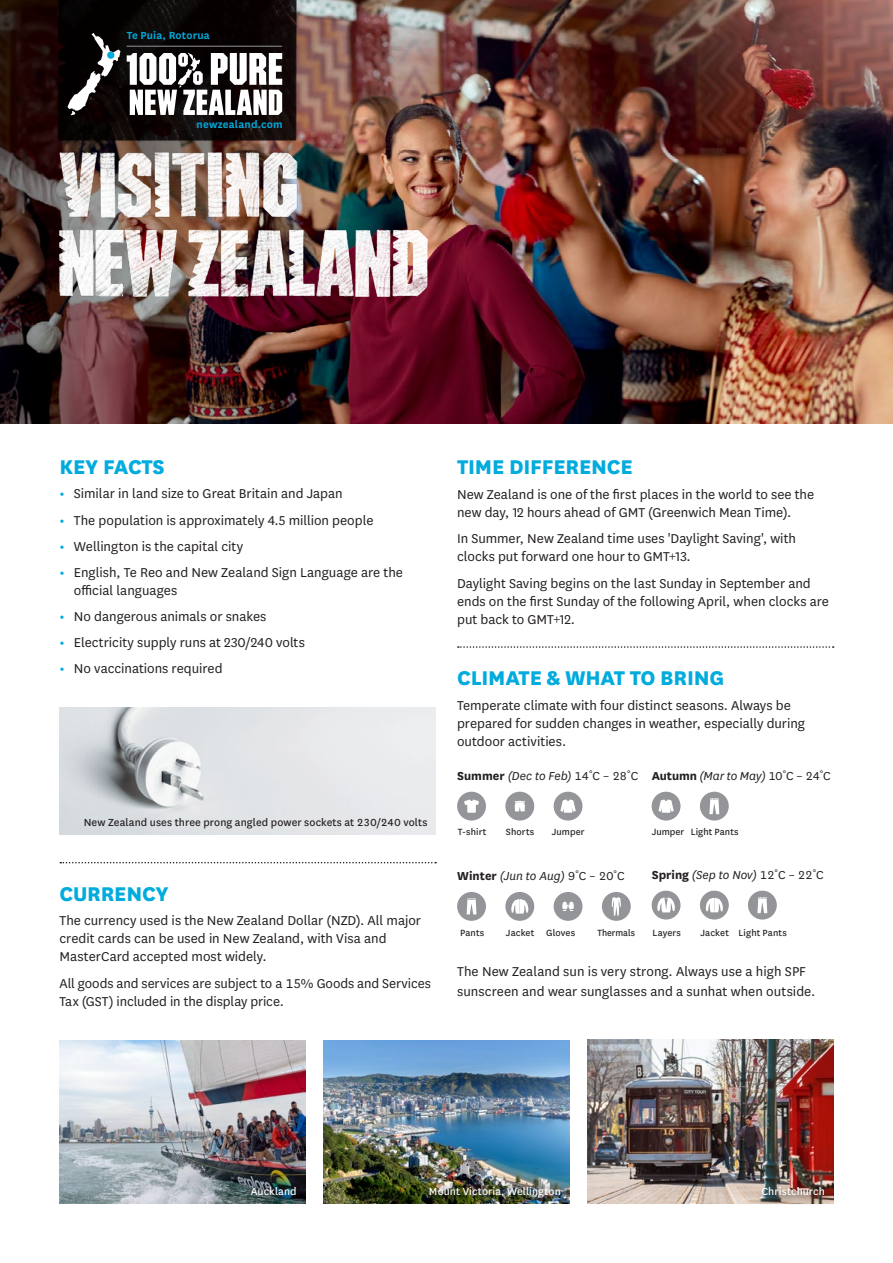
<style>
.page{position:relative;width:893px;height:1263px;background:#fff}
.page>*{position:absolute;margin:0;border:0;box-sizing:border-box;transform-origin:0 0}
.t1{font:800 23.25px "National";letter-spacing:-.01em;color:#00abdd}
.t2{font:15px/18px "National";color:#231f20}
.t3{font:italic 13.5px "National";letter-spacing:-.005em;color:#231f20}
.t4{font:12px "National";letter-spacing:.005em;color:#231f20}
.t5{font:12px "National";letter-spacing:.005em;color:#fff}
.t6{font:600 12px "National";letter-spacing:.01em;color:#00abdd}
.t7{font:700 11.1px "National";letter-spacing:-.025em;color:#00abdd}
.t8{font:10.5px "National";letter-spacing:.01em;color:#231f20}
.t9{font:10.5px "National";letter-spacing:.01em;color:#231f20;scale:.96 1}
.s1{font-weight:600;color:#00abdd}
.s2{font-weight:700;font-style:normal}
.s3{font-style:normal}
</style>
<div class="page">
<img style="left:446px;top:0;width:447px;height:423px">
<img style="left:0;top:0;width:446px;height:423px">
<img style="left:52px;top:0;width:251px;height:142px">
<hr style="left:127px;top:46px;width:155px;height:1px;background:#939598">
<svg style="left:67px;top:33px;width:53px;height:82px"></svg>
<div style="left:107px;top:52px;width:7px;height:7px;background:#00abdd;border-radius:50%"></div>
<svg style="left:127px;top:53px;width:155px;height:62px"></svg>
<img style="left:324px;top:1040px;width:245px;height:163px">
<img style="left:588px;top:1040px;width:245px;height:163px">
<div style="left:422px;top:1179px;width:147px;height:27px;background:#231f20;opacity:.75"></div>
<svg style="left:755px;top:1182px;width:79px;height:22px"></svg>
<img style="left:55px;top:224px;width:375px;height:75px">
<img style="left:56px;top:149px;width:245px;height:72px">
<svg style="left:458px;top:646px;width:376px;height:2px"></svg>
<div style="left:457px;top:792px;width:29px;height:28px;background:#939598;border-radius:50%"></div>
<svg style="left:464px;top:799px;width:15px;height:14px"></svg>
<div style="left:505px;top:792px;width:29px;height:28px;background:#939598;border-radius:50%"></div>
<svg style="left:515px;top:801px;width:10px;height:10px"></svg>
<div style="left:554px;top:792px;width:28px;height:28px;background:#939598;border-radius:50%"></div>
<svg style="left:560px;top:799px;width:16px;height:14px"></svg>
<div style="left:457px;top:892px;width:29px;height:29px;background:#939598;border-radius:50%"></div>
<svg style="left:467px;top:898px;width:9px;height:16px"></svg>
<div style="left:505px;top:892px;width:29px;height:29px;background:#939598;border-radius:50%"></div>
<svg style="left:511px;top:899px;width:17px;height:14px"></svg>
<div style="left:554px;top:892px;width:28px;height:29px;background:#939598;border-radius:50%"></div>
<svg style="left:562px;top:902px;width:12px;height:9px"></svg>
<div style="left:602px;top:892px;width:29px;height:29px;background:#939598;border-radius:50%"></div>
<svg style="left:612px;top:897px;width:9px;height:19px"></svg>
<div style="left:652px;top:792px;width:28px;height:28px;background:#939598;border-radius:50%"></div>
<svg style="left:658px;top:799px;width:16px;height:14px"></svg>
<div style="left:700px;top:792px;width:29px;height:28px;background:#939598;border-radius:50%"></div>
<svg style="left:709px;top:798px;width:10px;height:16px"></svg>
<div style="left:748px;top:891px;width:29px;height:28px;background:#939598;border-radius:50%"></div>
<svg style="left:757px;top:897px;width:10px;height:16px"></svg>
<div style="left:652px;top:891px;width:28px;height:28px;background:#939598;border-radius:50%"></div>
<svg style="left:657px;top:897px;width:18px;height:16px"></svg>
<div style="left:700px;top:891px;width:29px;height:28px;background:#939598;border-radius:50%"></div>
<svg style="left:706px;top:898px;width:17px;height:14px"></svg>
<img style="left:60px;top:707px;width:376px;height:128px">
<svg style="left:60px;top:862px;width:376px;height:1px"></svg>
<img style="left:60px;top:1040px;width:245px;height:163px">
<div style="left:243px;top:1180px;width:62px;height:24px;background:#231f20;opacity:.75"></div>
<p class="t6" style="left:127px;top:27px;width:84px">Te Puia, Rotorua</p>
<p class="t7" style="left:127px;top:28px;width:112px">Milford Sound, Fiordland</p>
<p class="t6" style="left:197px;top:116px;width:88px">newzealand.com</p>
<h1 class="t1" style="left:60px;top:451px;width:107px">KEY FACTS</h1>
<p class="t2" style="left:60px;top:484px;width:285px"><span class="s1">•</span> Similar in land size to Great Britain and Japan</p>
<p class="t2" style="left:60px;top:510px;width:315px"><span class="s1">•</span> The population is approximately 4.5 million people</p>
<p class="t2" style="left:60px;top:536px;width:185px"><span class="s1">•</span> Wellington is the capital city</p>
<p class="t2" style="left:74px;top:562px;width:331px;text-indent:-14px"><span class="s1">•</span> English, Te Reo and New Zealand Sign Language are the official languages</p>
<p class="t2" style="left:60px;top:606px;width:208px"><span class="s1">•</span> No dangerous animals or snakes</p>
<p class="t2" style="left:60px;top:633px;width:247px"><span class="s1">•</span> Electricity supply runs at 230/240 volts</p>
<p class="t2" style="left:60px;top:659px;width:165px"><span class="s1">•</span> No vaccinations required</p>
<p class="t4" style="left:84px;top:814px;width:345px">New Zealand uses three prong angled power sockets at 230/240 volts</p>
<h1 class="t1" style="left:60px;top:877px;width:111px">CURRENCY</h1>
<p class="t2" style="left:60px;top:911px;width:363px">The currency used is the New Zealand Dollar (NZD). All major credit cards can be used in New Zealand, with Visa and<br>MasterCard accepted most widely.</p>
<p class="t2" style="left:60px;top:973px;width:373px">All goods and services are subject to a 15% Goods and Services<br>Tax (GST) included in the display price.</p>
<h1 class="t1" style="left:457px;top:451px;width:177px">TIME DIFFERENCE</h1>
<p class="t2" style="left:457px;top:485px;width:359px">New Zealand is one of the first places in the world to see the new day, 12 hours ahead of GMT (Greenwich Mean Time).</p>
<p class="t2" style="left:457px;top:529px;width:340px">In Summer, New Zealand time uses 'Daylight Saving', with clocks put forward one hour to GMT+13.</p>
<p class="t2" style="left:457px;top:574px;width:373px">Daylight Saving begins on the last Sunday in September and ends on the first Sunday of the following April, when clocks are put back to GMT+12.</p>
<h1 class="t1" style="left:457px;top:661px;width:269px">CLIMATE &amp; WHAT TO BRING</h1>
<p class="t2" style="left:457px;top:695px;width:349px">Temperate climate with four distinct seasons. Always be prepared for sudden changes in weather, especially during outdoor activities.</p>
<p class="t3" style="left:457px;top:768px;width:183px"><span class="s2">Summer</span> (Dec to Feb) <span class="s3">14˚C – 28˚C</span></p>
<p class="t3" style="left:652px;top:768px;width:180px"><span class="s2">Autumn</span> (Mar to May) <span class="s3">10˚C – 24˚C</span></p>
<p class="t8" style="left:458px;top:825px;width:30px">T-shirt</p>
<p class="t8" style="left:506px;top:825px;width:30px">Shorts</p>
<p class="t8" style="left:552px;top:825px;width:34px">Jumper</p>
<p class="t3" style="left:457px;top:868px;width:169px"><span class="s2">Winter</span> (Jun to Aug) <span class="s3">9˚C – 20˚C</span></p>
<p class="t8" style="left:652px;top:824px;width:88px">Jumper Light Pants</p>
<p class="t3" style="left:652px;top:867px;width:173px"><span class="s2">Spring</span> (Sep to Nov) <span class="s3">12˚C – 22˚C</span></p>
<p class="t8" style="left:460px;top:925px;width:26px">Pants</p>
<p class="t8" style="left:506px;top:925px;width:71px">Jacket Gloves</p>
<p class="t9" style="left:597px;top:925px;width:41px">Thermals</p>
<p class="t8" style="left:652px;top:926px;width:30px">Layers</p>
<p class="t8" style="left:700px;top:926px;width:88px">Jacket Light Pants</p>
<p class="t2" style="left:457px;top:960px;width:360px;line-height:20.1px">The New Zealand sun is very strong. Always use a high SPF sunscreen and wear sunglasses and a sunhat when outside.</p>
<p class="t5" style="left:251px;top:1184px;width:48px">Auckland</p>
<p class="t5" style="left:429px;top:1184px;width:133px">Mount Victoria, Wellington</p>
<p class="t5" style="left:761px;top:1183px;width:65px">Christchurch</p>
</div>
